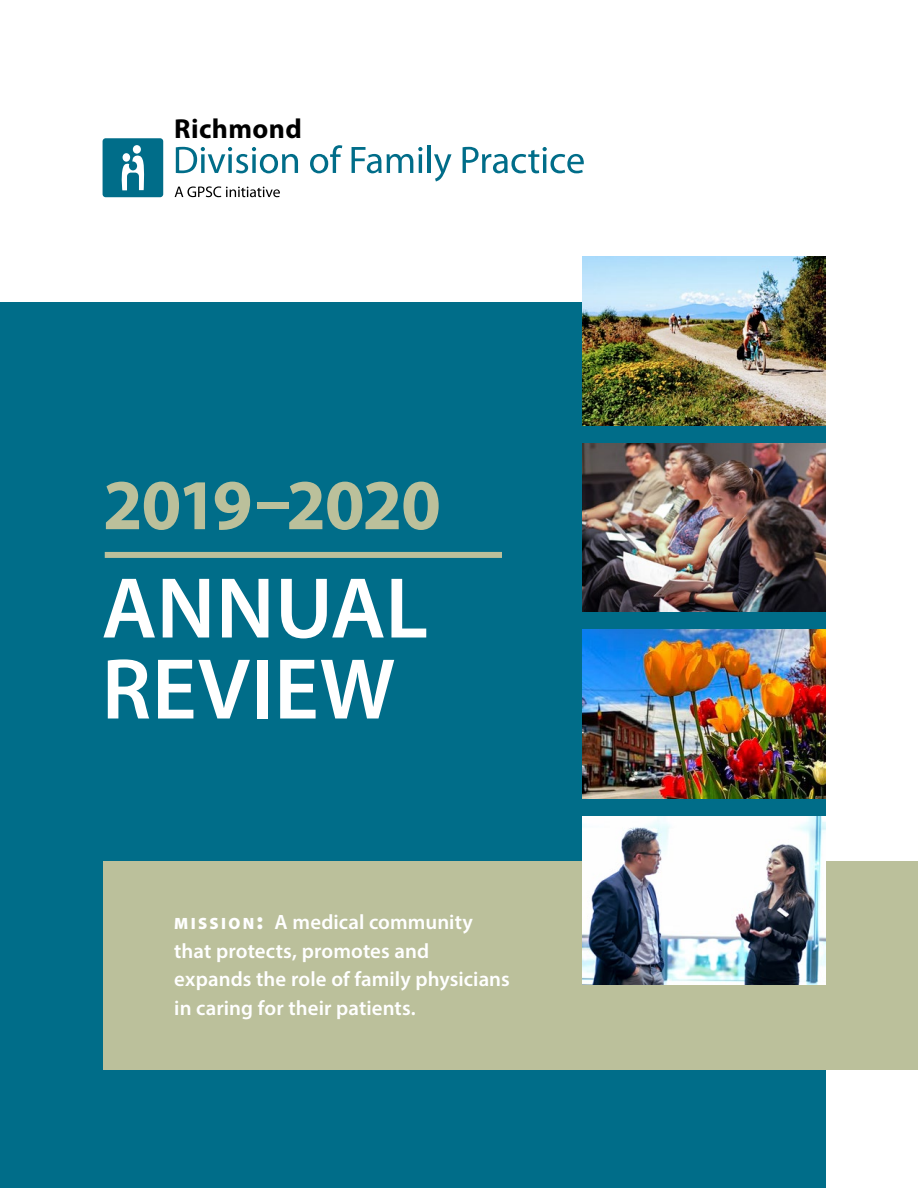
<style>
.page{position:relative;width:918px;height:1188px;background:#fff}
.page>*{position:absolute;margin:0;border:0;box-sizing:border-box;transform-origin:0 0}
.t1{font:600 87px/81px "Myriad Pro";letter-spacing:.005em;color:#fff}
.t2{font:700 72px "Myriad Pro";letter-spacing:-.025em;color:#bbc09b}
.t3{font:700 27.6px "Myriad Pro";letter-spacing:.015em;color:#000}
.t4{font:600 20.85px/28.7px "Myriad Pro";letter-spacing:.005em;color:#fff}
.s1{font-weight:900;font-size:16.35px}
.s2{font-weight:900;font-size:23.4px}
</style>
<div class="page">
<svg style="left:176px;top:147px;width:122px;height:26px"></svg>
<svg style="left:310px;top:145px;width:32px;height:28px"></svg>
<svg style="left:352px;top:147px;width:70px;height:26px"></svg>
<hr style="left:428px;top:146px;width:3px;height:27px;background:#006d89">
<svg style="left:434px;top:154px;width:18px;height:27px"></svg>
<svg style="left:463px;top:147px;width:121px;height:26px"></svg>
<svg style="left:175px;top:186px;width:105px;height:11px"></svg>
<div style="left:103px;top:138px;width:60px;height:59px;background:#006d89;border-radius:3px"></div>
<div style="left:133px;top:145px;width:8px;height:9px;background:#fff;border-radius:50%"></div>
<svg style="left:121px;top:155px;width:24px;height:35px"></svg>
<div style="left:0;top:302px;width:825px;height:886px;background:#006d89"></div>
<div style="left:104px;top:862px;width:814px;height:208px;background:#bbc09b"></div>
<div style="left:105px;top:552px;width:397px;height:6px;background:#bbc09b"></div>
<img style="left:583px;top:256px;width:242px;height:169px">
<img style="left:583px;top:443px;width:242px;height:169px">
<img style="left:583px;top:630px;width:242px;height:168px">
<img style="left:583px;top:816px;width:242px;height:169px">
<h3 class="t3" style="left:174px;top:110px;width:129px">Richmond</h3>
<h2 class="t2" style="left:103px;top:458px;width:340px">2019–2020</h2>
<h1 class="t1" style="left:102px;top:566px;width:328px">ANNUAL<br>REVIEW</h1>
<p class="t4" style="left:174px;top:907px;width:337px"><span class="s1">M I S S I O N</span><span class="s2">:</span> A medical community that protects, promotes and expands the role of family physicians in caring for their patients.</p>
</div>
